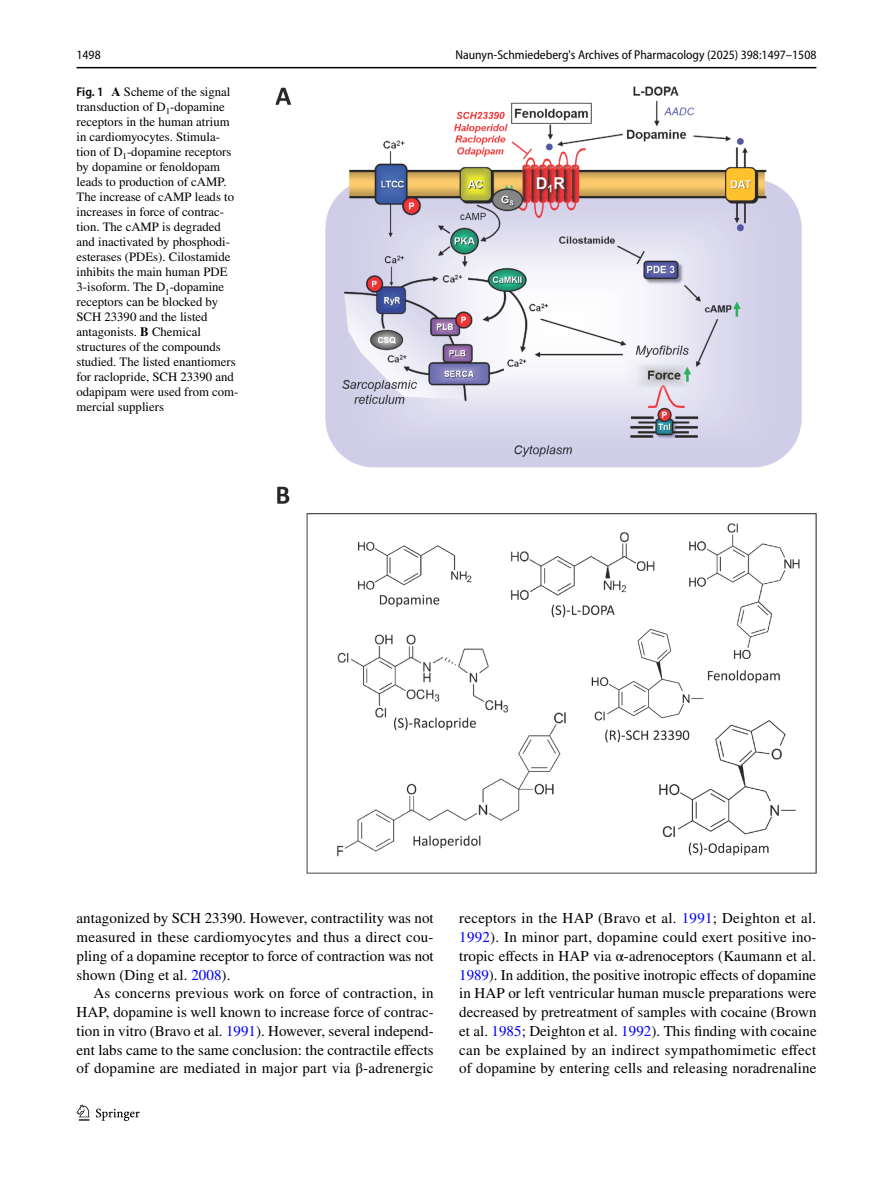
<style>
.page{position:relative;width:893px;height:1187px;background:#fff}
.page>*{position:absolute;margin:0;border:0;box-sizing:border-box;transform-origin:0 0}
.t1{font:15px/18.8px "STIX";letter-spacing:.01em;color:#000;text-align:justify}
.t2{font:12.75px/15px "STIX";color:#000}
.t3{font:semi-condensed 12.75px "Myriad Pro";color:#000}
.s1{font-family:"Myriad Pro";font-weight:600;font-stretch:semi-condensed}
.s2{font-weight:700}
.s3{color:#00f}
</style>
<div class="page">
<hr style="left:77px;top:67px;width:739px;height:1px;background:#000">
<svg style="left:77px;top:1104px;width:12px;height:16px"></svg>
<svg style="left:96px;top:1108px;width:44px;height:12px"></svg>
<img style="left:275px;top:87px;width:541px;height:786px">
<p class="t3" style="left:77px;top:48px;width:26px">1498</p>
<p class="t3" style="left:455px;top:48px;width:362px">Naunyn-Schmiedeberg's Archives of Pharmacology (2025) 398:1497–1508</p>
<p class="t2" style="left:77px;top:85px;width:163px"><span class="s1">Fig. 1</span> <span class="s2">A</span> Scheme of the signal transduction of D<sub>1</sub>-dopamine receptors in the human atrium in cardiomyocytes. Stimula&shy;tion of D<sub>1</sub>-dopamine receptors by dopamine or fenoldopam leads to production of cAMP.<br>The increase of cAMP leads to increases in force of contrac&shy;tion. The cAMP is degraded and inactivated by phosphodi&shy;esterases (PDEs). Cilostamide inhibits the main human PDE<br>3-isoform. The D<sub>1</sub>-dopamine receptors can be blocked by<br>SCH 23390 and the listed antagonists. <span class="s2">B</span> Chemical structures of the compounds studied. The listed enantiomers for raclopride, SCH 23390 and odapipam were used from com&shy;mercial suppliers</p>
<p class="t1" style="left:77px;top:909px;width:359px">antagonized by SCH 23390. However, contractility was not measured in these cardiomyocytes and thus a direct cou&shy;pling of a dopamine receptor to force of contraction was not shown (Ding et al. <span class="s3">2008</span>).</p>
<p class="t1" style="left:77px;top:984px;width:359px;text-indent:17px">As concerns previous work on force of contraction, in HAP, dopamine is well known to increase force of contrac&shy;tion in vitro (Bravo et al. <span class="s3">1991</span>). However, several independ&shy;ent labs came to the same conclusion: the contractile effects of dopamine are mediated in major part via β-adrenergic</p>
<p class="t1" style="left:459px;top:909px;width:359px">receptors in the HAP (Bravo et al. <span class="s3">1991</span>; Deighton et al.<br><span class="s3">1992</span>). In minor part, dopamine could exert positive ino&shy;tropic effects in HAP via α-adrenoceptors (Kaumann et al.<br><span class="s3">1989</span>). In addition, the positive inotropic effects of dopamine in HAP or left ventricular human muscle preparations were decreased by pretreatment of samples with cocaine (Brown et al. <span class="s3">1985</span>; Deighton et al. <span class="s3">1992</span>). This finding with cocaine can be explained by an indirect sympathomimetic effect of dopamine by entering cells and releasing noradrenaline</p>
</div>
